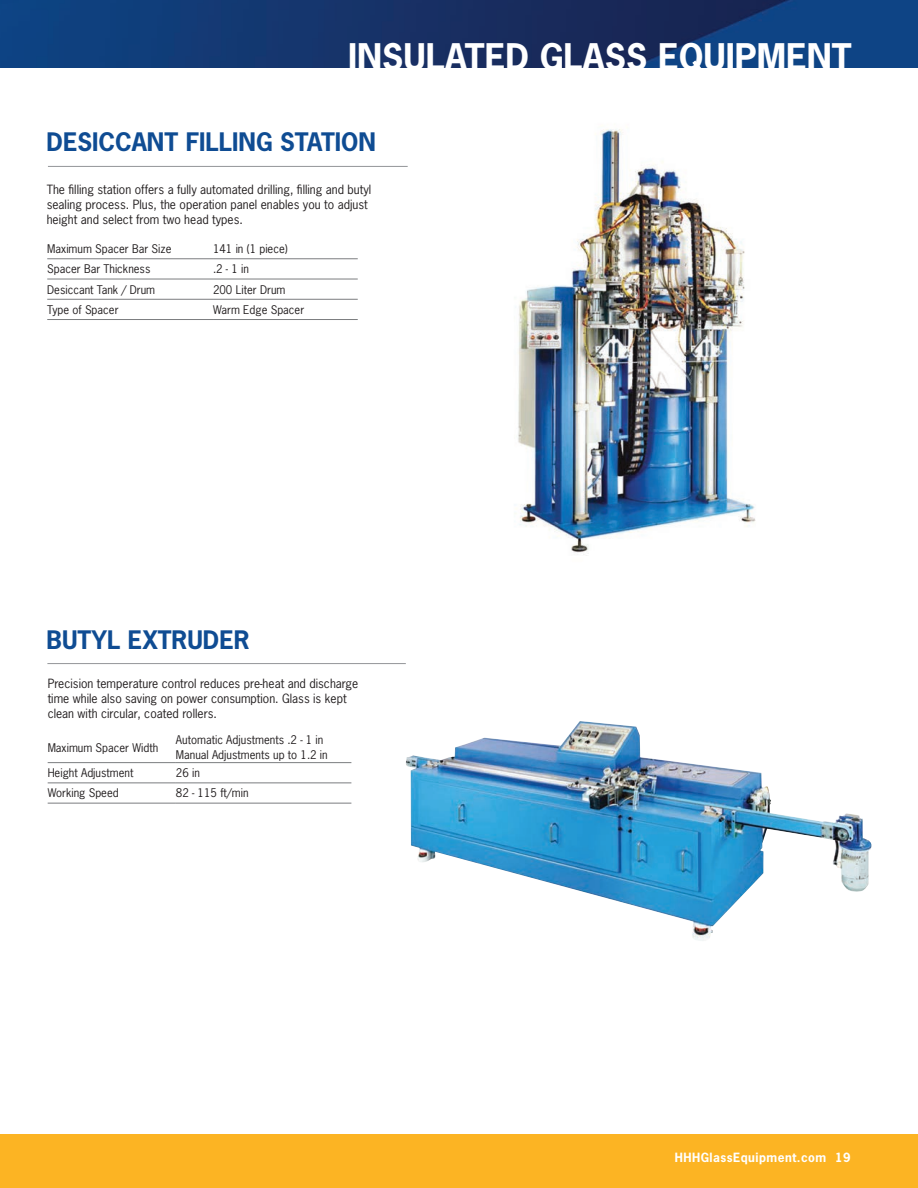
<style>
.page{position:relative;width:918px;height:1188px;background:#fff}
.page>*{position:absolute;margin:0;border:0;box-sizing:border-box;transform-origin:0 0}
.t1{font:700 34.5px "News Gothic Std";color:#fff}
.t2{font:700 24px "News Gothic Std";color:#0f4c93}
.Product_Description{font:12px/15px "News Gothic Std";color:#231f20}
.t3{font:700 12px "News Gothic Std";letter-spacing:.04em;color:#fff}
.Chart_text{font:11.25px "News Gothic Std";color:#231f20}
</style>
<div class="page">
<img style="left:0;top:0;width:918px;height:68px">
<div style="left:0;top:1134px;width:918px;height:54px;background:#fcb423"></div>
<hr style="left:47px;top:319px;width:166px;height:1px;background:#7b7d80">
<hr style="left:213px;top:319px;width:145px;height:1px;background:#7b7d80">
<hr style="left:47px;top:259px;width:166px;height:1px;background:#7b7d80">
<hr style="left:213px;top:259px;width:145px;height:1px;background:#7b7d80">
<hr style="left:47px;top:279px;width:166px;height:1px;background:#7b7d80">
<hr style="left:213px;top:279px;width:145px;height:1px;background:#7b7d80">
<hr style="left:47px;top:299px;width:166px;height:1px;background:#7b7d80">
<hr style="left:213px;top:299px;width:145px;height:1px;background:#7b7d80">
<hr style="left:48px;top:803px;width:128px;height:1px;background:#7b7d80">
<hr style="left:176px;top:803px;width:175px;height:1px;background:#7b7d80">
<hr style="left:48px;top:762px;width:128px;height:1px;background:#7b7d80">
<hr style="left:176px;top:762px;width:175px;height:1px;background:#7b7d80">
<hr style="left:48px;top:783px;width:128px;height:1px;background:#7b7d80">
<hr style="left:176px;top:783px;width:175px;height:1px;background:#7b7d80">
<hr style="left:48px;top:166px;width:360px;height:1px;background:#939598">
<hr style="left:47px;top:663px;width:359px;height:1px;background:#939598">
<img style="left:515px;top:129px;width:241px;height:424px">
<img style="left:406px;top:721px;width:466px;height:220px">
<svg style="left:689px;top:56px;width:17px;height:12px"></svg>
<p class="t1" style="left:348px;top:34px;width:505px">INSULATED GLASS EQUIPMENT</p>
<p class="t2" style="left:47px;top:126px;width:331px">DESICCANT FILLING STATION</p>
<p class="Product_Description" style="left:47px;top:181px;width:326px">The filling station offers a fully automated drilling, filling and butyl sealing process. Plus, the operation panel enables you to adjust height and select from two head types.</p>
<p class="Chart_text" style="left:47px;top:242px;width:126px">Maximum Spacer Bar Size</p>
<p class="Chart_text" style="left:213px;top:242px;width:76px">141 in (1 piece)</p>
<p class="Chart_text" style="left:47px;top:262px;width:105px">Spacer Bar Thickness</p>
<p class="Chart_text" style="left:213px;top:262px;width:38px">.2 - 1 in</p>
<p class="Chart_text" style="left:47px;top:282px;width:109px">Desiccant Tank / Drum</p>
<p class="Chart_text" style="left:213px;top:282px;width:74px">200 Liter Drum</p>
<p class="Chart_text" style="left:47px;top:302px;width:73px">Type of Spacer</p>
<p class="Chart_text" style="left:213px;top:302px;width:93px">Warm Edge Spacer</p>
<p class="t2" style="left:47px;top:624px;width:205px">BUTYL EXTRUDER</p>
<p class="Product_Description" style="left:48px;top:675px;width:312px">Precision temperature control reduces pre-heat and discharge time while also saving on power consumption. Glass is kept clean with circular, coated rollers.</p>
<p class="Chart_text" style="left:48px;top:740px;width:112px">Maximum Spacer Width</p>
<p class="Chart_text" style="left:176px;top:733px;width:149px">Automatic Adjustments .2 - 1 in</p>
<p class="Chart_text" style="left:176px;top:748px;width:153px">Manual Adjustments up to 1.2 in</p>
<p class="Chart_text" style="left:48px;top:766px;width:87px">Height Adjustment</p>
<p class="Chart_text" style="left:176px;top:766px;width:25px">26 in</p>
<p class="Chart_text" style="left:48px;top:786px;width:73px">Working Speed</p>
<p class="Chart_text" style="left:176px;top:786px;width:74px">82 - 115 ft/min</p>
<p class="t3" style="left:675px;top:1149px;width:177px">HHHGlassEquipment.com 19</p>
</div>
